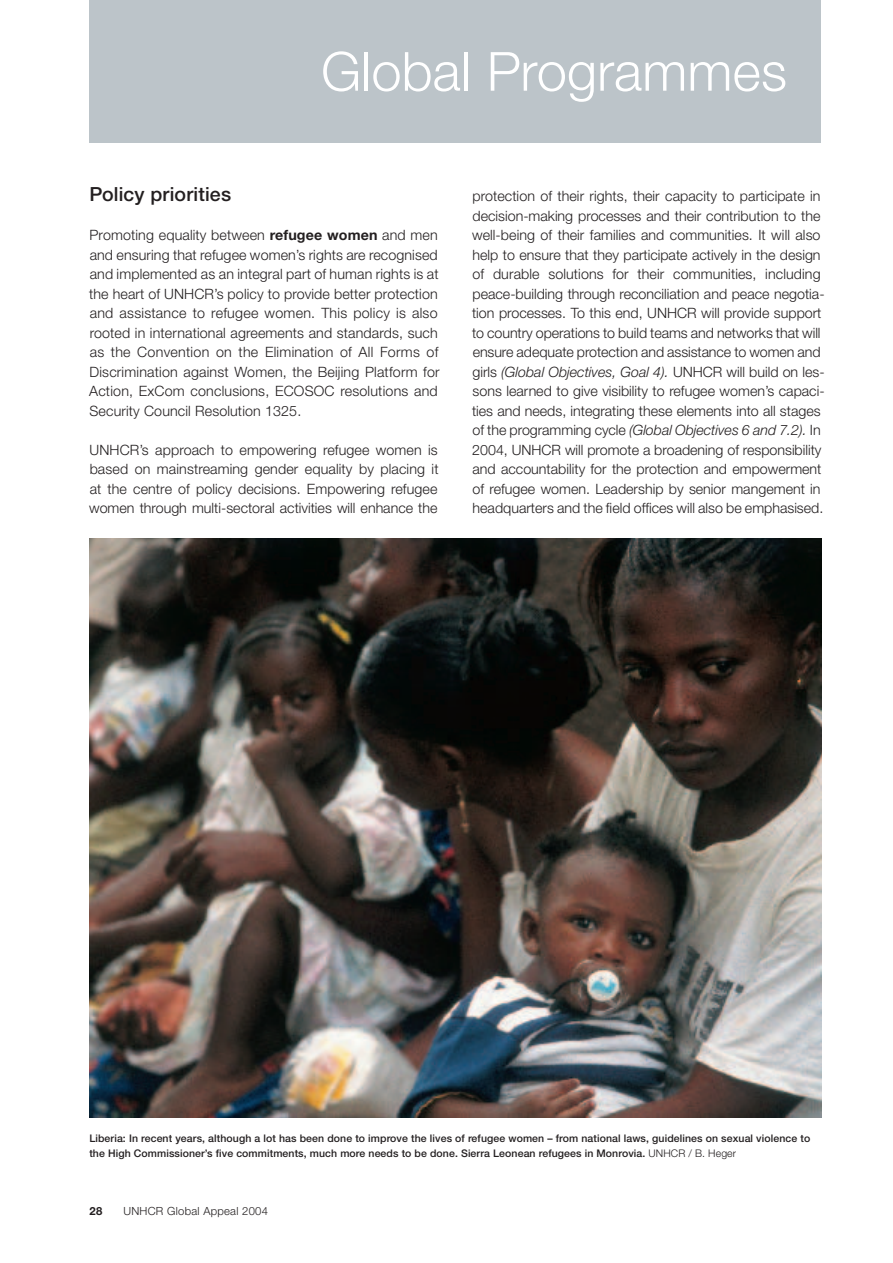
<style>
.page{position:relative;width:893px;height:1263px;background:#fff}
.page>*{position:absolute;margin:0;border:0;box-sizing:border-box;transform-origin:0 0}
.t1{font:300 54px "Helvetica Neue";letter-spacing:.005em;color:#fff}
.t2{font:500 19.5px "Helvetica Neue";letter-spacing:.01em;color:#231f20}
.t3{font:300 14.25px/19.5px "Helvetica Neue";color:#231f20}
.t4{font:300 11.25px "Helvetica Neue";letter-spacing:.025em;color:#231f20}
.t5{font:700 11.25px "Helvetica Neue";color:#231f20}
.t6{font:500 10.5px/14.2px "Helvetica Neue";letter-spacing:.01em;color:#231f20}
.s1{font-weight:700}
.s2{font-style:italic}
.s3{font-weight:300}
</style>
<div class="page">
<div style="left:89px;top:0;width:732px;height:143px;background:#bcc4c9"></div>
<img style="left:89px;top:539px;width:732px;height:579px">
<h1 class="t1" style="left:321px;top:52px;width:467px">Global Programmes</h1>
<h2 class="t2" style="left:89px;top:187px;width:143px">Policy priorities</h2>
<p class="t3" style="left:89px;top:227px;width:352px">Promoting equality between <span class="s1">refugee women</span> and men and ensuring that refugee women’s rights are recognised and implemented as an integral part of human rights is at the heart of UNHCR’s policy to provide better protection and assistance to refugee women. This policy is also rooted in international agreements and standards, such as the Convention on the Elimination of All Forms of Discrimination against Women, the Beijing Platform for Action, ExCom conclusions, ECOSOC resolutions and Security Council Resolution 1325.</p>
<p class="t3" style="left:89px;top:441px;width:351px;text-align:justify">UNHCR’s approach to empowering refugee women is based on mainstreaming gender equality by placing it at the centre of policy decisions. Empowering refugee women through multi-sectoral activities will enhance the</p>
<p class="t3" style="left:472px;top:188px;width:354px">protection of their rights, their capacity to participate in decision-making processes and their contribution to the well-being of their families and communities. It will also help to ensure that they participate actively in the design of durable solutions for their communities, including peace-building through reconciliation and peace negotia&shy;tion processes. To this end, UNHCR will provide support to country operations to build teams and networks that will ensure adequate protection and assistance to women and girls <span class="s2">(Global Objectives, Goal 4).</span> UNHCR will build on les&shy;sons learned to give visibility to refugee women’s capaci&shy;ties and needs, integrating these elements into all stages of the programming cycle <span class="s2">(Global Objectives 6 and 7.2).</span> In 2004, UNHCR will promote a broadening of responsibility and accountability for the protection and empowerment of refugee women. Leadership by senior mangement in headquarters and the field offices will also be emphasised.</p>
<p class="t6" style="left:89px;top:1133px;width:722px">Liberia: In recent years, although a lot has been done to improve the lives of refugee women – from national laws, guidelines on sexual violence to the High Commissioner’s five commitments, much more needs to be done. Sierra Leonean refugees in Monrovia. <span class="s3">UNHCR / B. Heger</span></p>
<p class="t5" style="left:89px;top:1207px;width:15px">28</p>
<p class="t4" style="left:123px;top:1207px;width:146px">UNHCR Global Appeal 2004</p>
</div>
